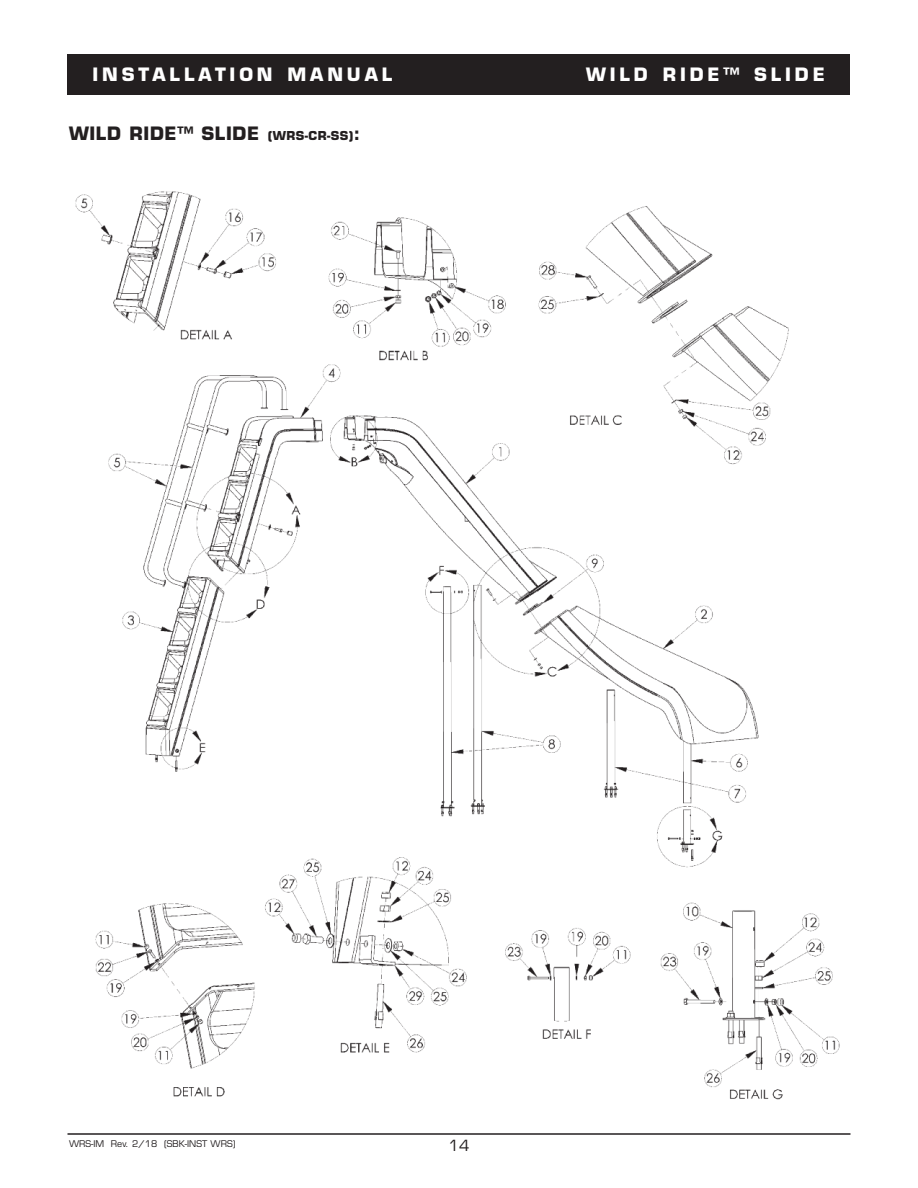
<style>
.page{position:relative;width:918px;height:1188px;background:#fff}
.page>*{position:absolute;margin:0;border:0;box-sizing:border-box;transform-origin:0 0}
.t1{font:700 18px "Eurostile";letter-spacing:.215em;color:#fff}
.t2{font:700 18px "Eurostile";letter-spacing:.035em;color:#231f20}
.t3{font:15px "Eurostile";color:#231f20}
.t4{font:9px "Eurostile";color:#231f20}
.s1{font-size:12px}
</style>
<div class="page">
<div style="left:68px;top:54px;width:782px;height:40px;background:#231f20"></div>
<hr style="left:68px;top:1133px;width:782px;height:2px;background:#231f20">
<img style="left:68px;top:176px;width:782px;height:931px;border-radius:7px">
<p class="t1" style="left:92px;top:67px;width:301px">INSTALLATION MANUAL</p>
<p class="t1" style="left:586px;top:67px;width:240px">WILD RIDE™ SLIDE</p>
<p class="t2" style="left:69px;top:126px;width:293px">WILD RIDE™ SLIDE <span class="s1">(WRS-CR-SS)</span>:</p>
<p class="t4" style="left:69px;top:1140px;width:168px">WRS-IM Rev. 2/18 (SBK-INST WRS)</p>
<p class="t3" style="left:449px;top:1140px;width:22px">14</p>
</div>
